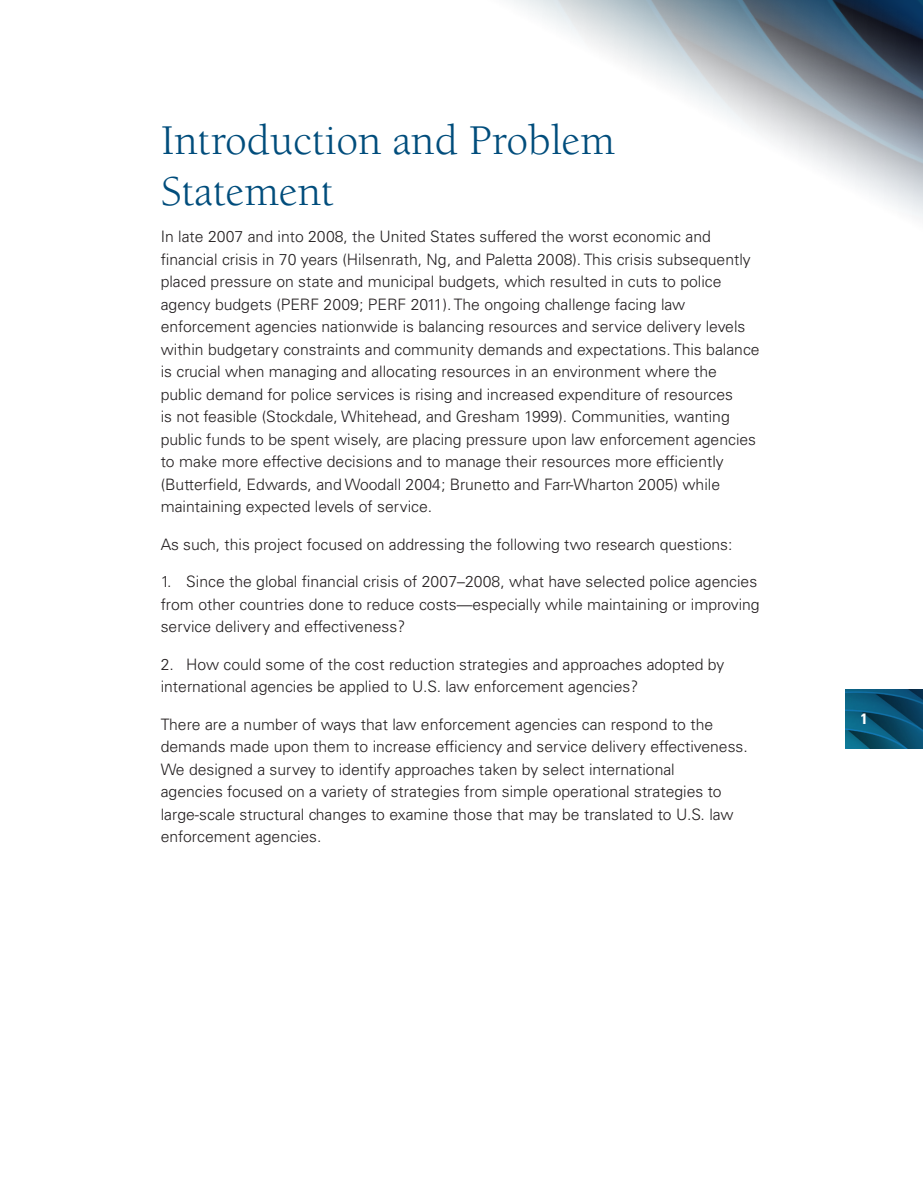
<style>
.page{position:relative;width:923px;height:1193px;background:#fff}
.page>*{position:absolute;margin:0;border:0;box-sizing:border-box;transform-origin:0 0}
.t1{font:43.5px/49.9px "Berkeley Std";color:#014d7c}
.Body_Text{font:300 15.75px/22.5px "Univers LT Std";color:#231f20}
.t2{font:700 condensed 15px "Univers LT Std";color:#fff}
</style>
<div class="page">
<img style="left:512px;top:0;width:410px;height:218px">
<img style="left:845px;top:689px;width:77px;height:59px">
<h2 class="t1" style="left:161px;top:117px;width:456px">Introduction and Problem<br>Statement</h2>
<p class="Body_Text" style="left:161px;top:225px;width:600px">In late 2007 and into 2008, the United States suffered the worst economic and financial crisis in 70 years (Hilsenrath, Ng, and Paletta 2008). This crisis subsequently placed pressure on state and municipal budgets, which resulted in cuts to police agency budgets (PERF 2009; PERF 2011). The ongoing challenge facing law enforcement agencies nationwide is balancing resources and service delivery levels within budgetary constraints and community demands and expectations. This balance is crucial when managing and allocating resources in an environment where the public demand for police services is rising and increased expenditure of resources<br>is not feasible (Stockdale, Whitehead, and Gresham 1999). Communities, wanting public funds to be spent wisely, are placing pressure upon law enforcement agencies to make more effective decisions and to manage their resources more efficiently (Butterfield, Edwards, and Woodall 2004; Brunetto and Farr-Wharton 2005) while maintaining expected levels of service.</p>
<p class="Body_Text" style="left:161px;top:533px;width:573px">As such, this project focused on addressing the following two research questions:</p>
<p class="Body_Text" style="left:161px;top:570px;width:600px">1. Since the global financial crisis of 2007–2008, what have selected police agencies from other countries done to reduce costs—especially while maintaining or improving service delivery and effectiveness?</p>
<p class="Body_Text" style="left:161px;top:653px;width:565px">2. How could some of the cost reduction strategies and approaches adopted by international agencies be applied to U.S. law enforcement agencies?</p>
<p class="Body_Text" style="left:161px;top:713px;width:588px">There are a number of ways that law enforcement agencies can respond to the demands made upon them to increase efficiency and service delivery effectiveness.<br>We designed a survey to identify approaches taken by select international<br>agencies focused on a variety of strategies from simple operational strategies to large-scale structural changes to examine those that may be translated to U.S. law enforcement agencies.</p>
<p class="t2" style="left:860px;top:710px;width:8px">1</p>
</div>
